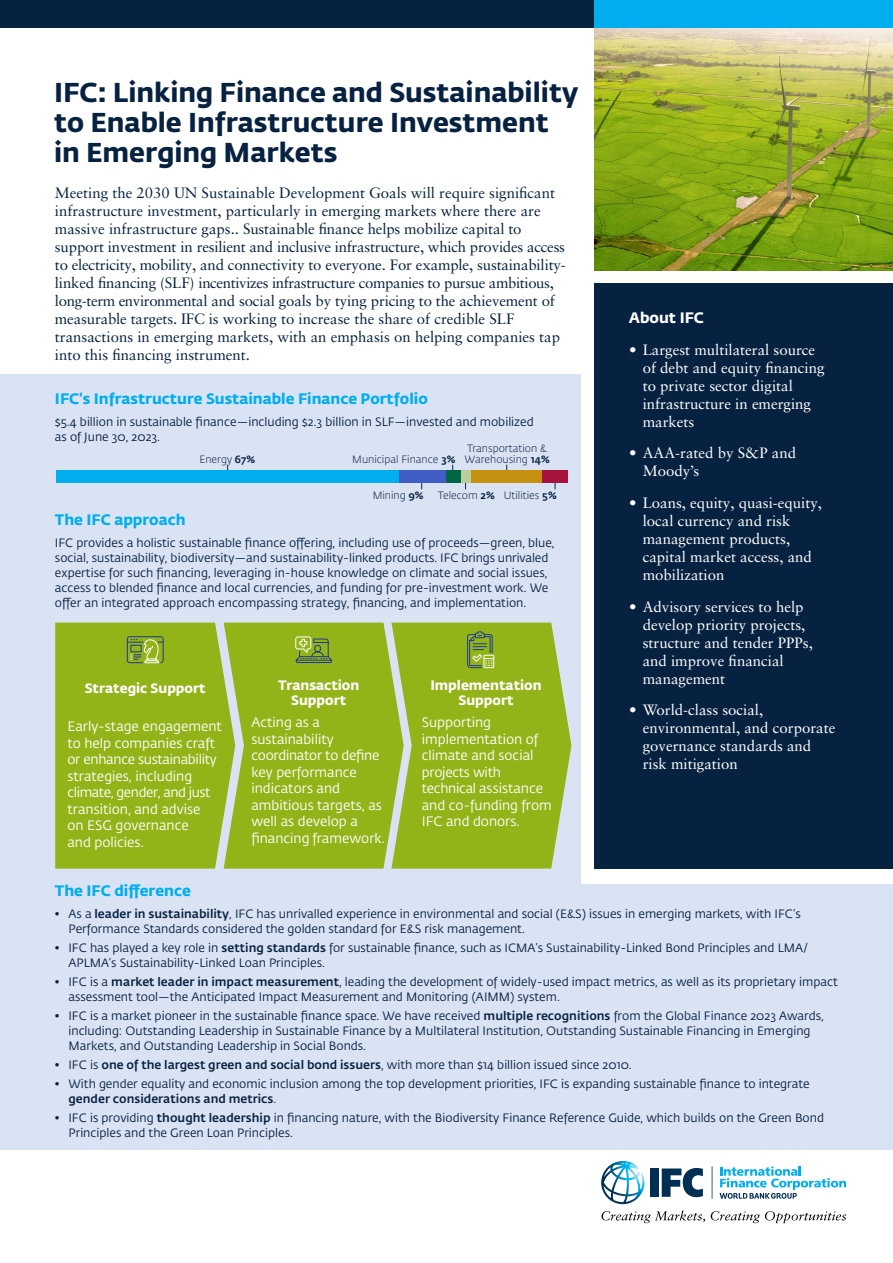
<style>
.page{position:relative;width:893px;height:1263px;background:#fff}
.page>*{position:absolute;margin:0;border:0;box-sizing:border-box;transform-origin:0 0}
.t1{font:700 27px/30px "Fedra Sans Std";color:#072241}
.t2{font:15px/18px "Sabon LT Pro";letter-spacing:-.01em;color:#072241}
.t3{font:15px/18px "Sabon LT Pro";color:#fff}
.t4{font:700 15px "Fedra Sans Std";color:#00aeef}
.t5{font:700 15px "Fedra Sans Std";color:#fff}
.t6{font:13.5px/16.5px "Fedra Sans Std";color:#fff}
.t7{font:700 13.5px/15px "Fedra Sans Std";color:#fff;text-align:center}
.t8{font:12px/15px "Fedra Sans Std";color:#072241}
.t9{font:300 10.5px/10.5px "Fedra Sans Std";color:#072241}
.s1{font-weight:500}
</style>
<div class="page">
<div style="left:0;top:884px;width:893px;height:265px;background:#dae3f3"></div>
<div style="left:0;top:374px;width:580px;height:735px;background:#dae3f3"></div>
<img style="left:594px;top:27px;width:299px;height:243px">
<div style="left:542px;top:470px;width:26px;height:13px;background:#a6143e"></div>
<div style="left:471px;top:470px;width:71px;height:13px;background:#c69113"></div>
<div style="left:460px;top:470px;width:11px;height:13px;background:#bbcf9b"></div>
<div style="left:445px;top:470px;width:15px;height:13px;background:#006646"></div>
<div style="left:399px;top:470px;width:46px;height:13px;background:#3f5cc7"></div>
<div style="left:56px;top:470px;width:343px;height:13px;background:#00aeef"></div>
<div style="left:594px;top:284px;width:299px;height:584px;background:#072241"></div>
<div style="left:0;top:0;width:594px;height:27px;background:#072241"></div>
<div style="left:594px;top:0;width:299px;height:27px;background:#00aeef"></div>
<div style="left:650px;top:1168px;width:9px;height:29px;background:#002f54"></div>
<svg style="left:601px;top:1161px;width:43px;height:43px"></svg>
<svg style="left:662px;top:1168px;width:41px;height:29px"></svg>
<hr style="left:712px;top:1166px;width:1px;height:33px;background:#002f54">
<svg style="left:720px;top:1166px;width:126px;height:33px"></svg>
<svg style="left:601px;top:1210px;width:245px;height:13px"></svg>
<svg style="left:55px;top:623px;width:516px;height:246px;background:#95b624"></svg>
<h1 class="t1" style="left:54px;top:77px;width:526px">IFC: Linking Finance and Sustainability to Enable Infrastructure Investment in Emerging Markets</h1>
<p class="t2" style="left:55px;top:183px;width:512px">Meeting the 2030 UN Sustainable Development Goals will require significant infrastructure investment, particularly in emerging markets where there are massive infrastructure gaps.. Sustainable finance helps mobilize capital to support investment in resilient and inclusive infrastructure, which provides access to electricity, mobility, and connectivity to everyone. For example, sustainability&shy;linked financing (SLF) incentivizes infrastructure companies to pursue ambitious, long-term environmental and social goals by tying pricing to the achievement of measurable targets. IFC is working to increase the share of credible SLF transactions in emerging markets, with an emphasis on helping companies tap into this financing instrument.</p>
<p class="t4" style="left:55px;top:389px;width:374px">IFC’s Infrastructure Sustainable Finance Portfolio</p>
<p class="t8" style="left:55px;top:415px;width:480px">$5.4 billion in sustainable finance—including $2.3 billion in SLF—invested and mobilized as of June 30, 2023.</p>
<p class="t9" style="left:199px;top:454px;width:57px">Energy <span class="s1">67%</span></p>
<p class="t9" style="left:352px;top:454px;width:105px">Municipal Finance <span class="s1">3%</span></p>
<p class="t9" style="left:464px;top:443px;width:87px">Transportation &amp;<br>Warehousing <span class="s1">14%</span></p>
<p class="t9" style="left:373px;top:491px;width:52px">Mining <span class="s1">9%</span></p>
<p class="t9" style="left:438px;top:491px;width:120px">Telecom <span class="s1">2%</span> Utilities <span class="s1">5%</span></p>
<p class="t4" style="left:55px;top:510px;width:132px">The IFC approach</p>
<p class="t8" style="left:55px;top:536px;width:501px">IFC provides a holistic sustainable finance offering, including use of proceeds—green, blue, social, sustainability, biodiversity—and sustainability-linked products. IFC brings unrivaled expertise for such financing, leveraging in-house knowledge on climate and social issues, access to blended finance and local currencies, and funding for pre-investment work. We offer an integrated approach encompassing strategy, financing, and implementation.</p>
<p class="t7" style="left:278px;top:678px;width:83px">Transaction<br>Support</p>
<p class="t7" style="left:430px;top:678px;width:113px">Implementation<br>Support</p>
<p class="t7" style="left:85px;top:680px;width:123px">Strategic Support</p>
<p class="t6" style="left:67px;top:718px;width:156px">Early-stage engagement to help companies craft or enhance sustainability strategies, including climate, gender, and just transition, and advise<br>on ESG governance<br>and policies.</p>
<p class="t6" style="left:251px;top:715px;width:135px">Acting as a sustainability coordinator to define key performance indicators and ambitious targets, as well as develop a financing framework.</p>
<p class="t6" style="left:422px;top:715px;width:132px">Supporting implementation of climate and social projects with technical assistance and co-funding from<br>IFC and donors.</p>
<p class="t5" style="left:629px;top:308px;width:76px">About IFC</p>
<p class="t3" style="left:643px;top:340px;width:183px;text-indent:-14px">• Largest multilateral source of debt and equity financing to private sector digital infrastructure in emerging markets</p>
<p class="t3" style="left:643px;top:444px;width:155px;text-indent:-14px">• AAA-rated by S&amp;P and<br>Moody’s</p>
<p class="t3" style="left:643px;top:493px;width:181px;text-indent:-14px">• Loans, equity, quasi-equity, local currency and risk management products, capital market access, and mobilization</p>
<p class="t3" style="left:643px;top:597px;width:172px;text-indent:-14px">• Advisory services to help develop priority projects, structure and tender PPPs, and improve financial management</p>
<p class="t3" style="left:643px;top:700px;width:194px;text-indent:-14px">• World-class social, environmental, and corporate governance standards and risk mitigation</p>
<p class="t4" style="left:55px;top:881px;width:137px">The IFC difference</p>
<p class="t8" style="left:68px;top:906px;width:734px;text-indent:-14px">• As a <span class="s1">leader in sustainability</span>, IFC has unrivalled experience in environmental and social (E&amp;S) issues in emerging markets, with IFC’s<br>Performance Standards considered the golden standard for E&amp;S risk management.</p>
<p class="t8" style="left:68px;top:940px;width:741px;text-indent:-14px">• IFC has played a key role in <span class="s1">setting standards</span> for sustainable finance, such as ICMA’s Sustainability-Linked Bond Principles and LMA/<br>APLMA’s Sustainability-Linked Loan Principles.</p>
<p class="t8" style="left:68px;top:974px;width:771px;text-indent:-14px">• IFC is a <span class="s1">market leader in impact measurement</span>, leading the development of widely-used impact metrics, as well as its proprietary impact assessment tool—the Anticipated Impact Measurement and Monitoring (AIMM) system.</p>
<p class="t8" style="left:68px;top:1008px;width:757px;text-indent:-14px">• IFC is a market pioneer in the sustainable finance space. We have received <span class="s1">multiple recognitions</span> from the Global Finance 2023 Awards, including: Outstanding Leadership in Sustainable Finance by a Multilateral Institution, Outstanding Sustainable Financing in Emerging<br>Markets, and Outstanding Leadership in Social Bonds.</p>
<p class="t8" style="left:55px;top:1057px;width:578px">• IFC is <span class="s1">one of the largest green and social bond issuers</span>, with more than $14 billion issued since 2010.</p>
<p class="t8" style="left:68px;top:1076px;width:743px;text-indent:-14px">• With gender equality and economic inclusion among the top development priorities, IFC is expanding sustainable finance to integrate <span class="s1">gender considerations and metrics</span>.</p>
<p class="t8" style="left:68px;top:1110px;width:757px;text-indent:-14px">• IFC is providing <span class="s1">thought leadership</span> in financing nature, with the Biodiversity Finance Reference Guide, which builds on the Green Bond<br>Principles and the Green Loan Principles.</p>
</div>
